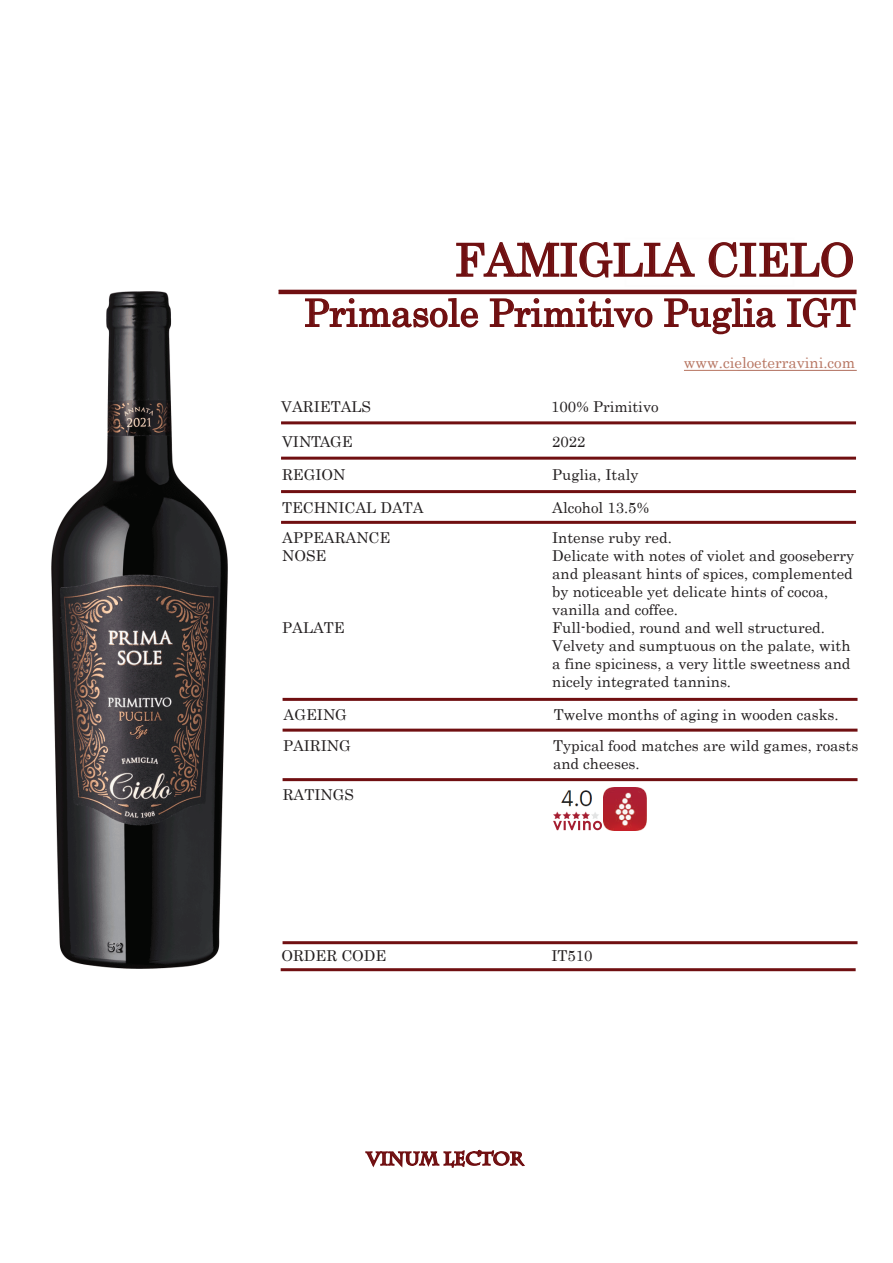
<style>
.page{position:relative;width:893px;height:1263px;background:#fff}
.page>*{position:absolute;margin:0;border:0;box-sizing:border-box;transform-origin:0 0}
.t1{font:45px "Century";color:#700f11}
.t2{font:37.5px "Century";color:#700f11}
.t3{font:700 18px "Charlemagne Std";color:#700f11}
.t4{font:15px/18px "Century";color:#231f20}
.t5{font:15px "Century";color:#b77561}
</style>
<div class="page">
<img style="left:553px;top:790px;width:46px;height:29px">
<hr style="left:278px;top:290px;width:579px;height:4px;background:#700f11">
<svg style="left:305px;top:298px;width:174px;height:30px"></svg>
<svg style="left:489px;top:298px;width:164px;height:30px"></svg>
<svg style="left:664px;top:298px;width:112px;height:37px"></svg>
<svg style="left:787px;top:297px;width:69px;height:31px"></svg>
<div style="left:281px;top:968px;width:575px;height:3px;border:2px solid #700f11"></div>
<svg style="left:456px;top:241px;width:239px;height:37px"></svg>
<svg style="left:708px;top:242px;width:145px;height:36px"></svg>
<svg style="left:365px;top:1149px;width:160px;height:19px"></svg>
<div style="left:281px;top:490px;width:575px;height:3px;border:2px solid #700f11"></div>
<div style="left:281px;top:521px;width:575px;height:3px;border:2px solid #700f11"></div>
<div style="left:281px;top:421px;width:575px;height:3px;border:2px solid #700f11"></div>
<div style="left:281px;top:457px;width:575px;height:3px;border:2px solid #700f11"></div>
<hr style="left:684px;top:370px;width:173px;height:1px;background:#b77561">
<div style="left:283px;top:698px;width:574px;height:3px;border:2px solid #700f11"></div>
<div style="left:283px;top:729px;width:574px;height:3px;border:2px solid #700f11"></div>
<div style="left:283px;top:778px;width:574px;height:3px;border:2px solid #700f11"></div>
<div style="left:283px;top:941px;width:574px;height:3px;border:2px solid #700f11"></div>
<img style="left:553px;top:820px;width:49px;height:11px">
<img style="left:51px;top:291px;width:177px;height:678px">
<img style="left:603px;top:787px;width:44px;height:44px">
<h1 class="t1" style="left:455px;top:222px;width:401px">FAMIGLIA CIELO</h1>
<h2 class="t2" style="left:304px;top:281px;width:553px">Primasole Primitivo Puglia IGT</h2>
<p class="t4" style="left:281px;top:397px;width:91px">VARIETALS</p>
<p class="t4" style="left:551px;top:397px;width:109px">100% Primitivo</p>
<p class="t5" style="left:684px;top:350px;width:173px">www.cieloeterravini.com</p>
<p class="t4" style="left:282px;top:431px;width:72px">VINTAGE</p>
<p class="t4" style="left:552px;top:431px;width:35px">2022</p>
<p class="t4" style="left:282px;top:464px;width:65px">REGION</p>
<p class="t4" style="left:552px;top:464px;width:88px">Puglia, Italy</p>
<p class="t4" style="left:282px;top:497px;width:143px">TECHNICAL DATA</p>
<p class="t4" style="left:552px;top:497px;width:98px">Alcohol 13.5%</p>
<p class="t4" style="left:282px;top:527px;width:110px">APPEARANCE</p>
<p class="t4" style="left:552px;top:527px;width:121px">Intense ruby red.</p>
<p class="t4" style="left:282px;top:545px;width:46px">NOSE</p>
<p class="t4" style="left:552px;top:545px;width:303px">Delicate with notes of violet and gooseberry and pleasant hints of spices, complemented by noticeable yet delicate hints of cocoa, vanilla and coffee.</p>
<p class="t4" style="left:282px;top:617px;width:64px">PALATE</p>
<p class="t4" style="left:552px;top:617px;width:300px">Full-bodied, round and well structured.<br>Velvety and sumptuous on the palate, with a fine spiciness, a very little sweetness and nicely integrated tannins.</p>
<p class="t4" style="left:284px;top:704px;width:65px">AGEING</p>
<p class="t4" style="left:554px;top:704px;width:287px">Twelve months of aging in wooden casks.</p>
<p class="t4" style="left:283px;top:735px;width:69px">PAIRING</p>
<p class="t4" style="left:553px;top:735px;width:307px">Typical food matches are wild games, roasts and cheeses.</p>
<p class="t4" style="left:283px;top:785px;width:73px">RATINGS</p>
<p class="t4" style="left:281px;top:945px;width:107px">ORDER CODE</p>
<p class="t4" style="left:551px;top:945px;width:43px">IT510</p>
<p class="t3" style="left:367px;top:1148px;width:158px">VINUM LECTOR</p>
</div>
